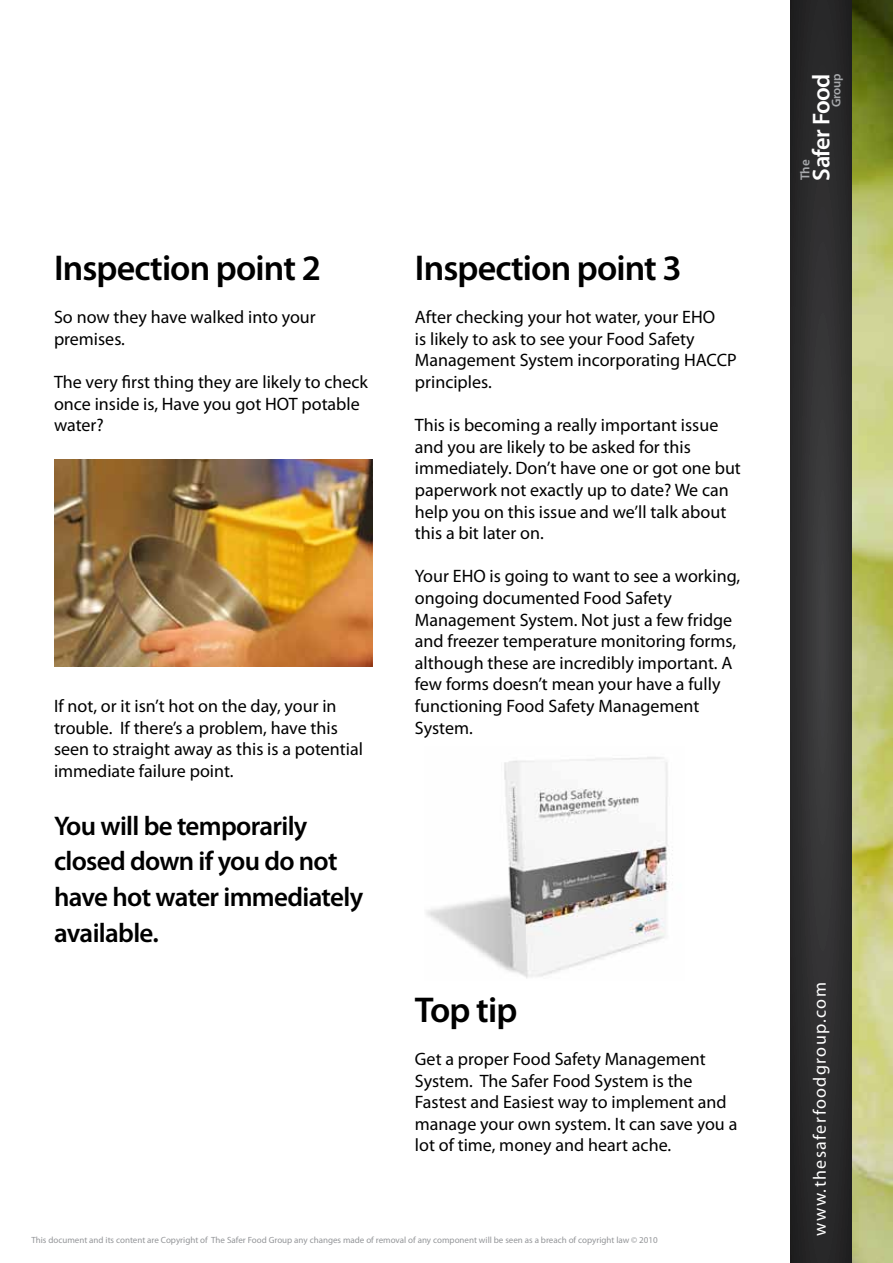
<style>
.page{position:relative;width:893px;height:1263px;background:#fff}
.page>*{position:absolute;margin:0;border:0;box-sizing:border-box;transform-origin:0 0}
.t1{font:600 36px "Myriad Pro";letter-spacing:-.025em;color:#000}
.t2{font:600 27px/36px "Myriad Pro";letter-spacing:-.025em;color:#000}
.t3{font:600 24.45px "Myriad Pro";letter-spacing:-.025em;color:#fff}
.t4{font:18px/21.6px "Myriad Pro";color:#000}
.t5{font:18px "Myriad Pro";letter-spacing:.075em;color:#fff}
.t6{font:600 13.05px "Myriad Pro";color:#a7a9ac}
.t7{font:600 12.6px "Myriad Pro";letter-spacing:-.025em;color:#a7a9ac}
.t8{font:9px "Myriad Pro";color:#939598}
</style>
<div class="page">
<svg style="left:791px;top:0;width:62px;height:1263px;background:#302f2f"></svg>
<img style="left:426px;top:757px;width:247px;height:222px">
<img style="left:54px;top:459px;width:318px;height:207px">
<img style="left:853px;top:0;width:40px;height:1263px">
<h1 class="t1" style="left:54px;top:245px;width:268px">Inspection point 2</h1>
<p class="t4" style="left:54px;top:306px;width:263px">So now they have walked into your premises.</p>
<p class="t4" style="left:54px;top:371px;width:316px">The very first thing they are likely to check once inside is, Have you got HOT potable water?</p>
<p class="t4" style="left:54px;top:695px;width:310px">If not, or it isn’t hot on the day, your in trouble. If there’s a problem, have this seen to straight away as this is a potential immediate failure point.</p>
<h2 class="t2" style="left:54px;top:807px;width:311px">You will be temporarily closed down if you do not have hot water immediately available.</h2>
<h1 class="t1" style="left:415px;top:245px;width:268px">Inspection point 3</h1>
<p class="t4" style="left:415px;top:306px;width:323px">After checking your hot water, your EHO<br>is likely to ask to see your Food Safety<br>Management System incorporating HACCP principles.</p>
<p class="t4" style="left:415px;top:414px;width:327px">This is becoming a really important issue and you are likely to be asked for this immediately. Don’t have one or got one but paperwork not exactly up to date? We can help you on this issue and we’ll talk about this a bit later on.</p>
<p class="t4" style="left:415px;top:565px;width:327px">Your EHO is going to want to see a working, ongoing documented Food Safety Management System. Not just a few fridge and freezer temperature monitoring forms, although these are incredibly important. A few forms doesn’t mean your have a fully functioning Food Safety Management System.</p>
<h1 class="t1" style="left:415px;top:987px;width:104px">Top tip</h1>
<p class="t4" style="left:415px;top:1048px;width:324px">Get a proper Food Safety Management System. The Safer Food System is the Fastest and Easiest way to implement and manage your own system. It can save you a lot of time, money and heart ache.</p>
<p class="t8" style="left:31px;top:1234px;width:628px">This document and its content are Copyright of The Safer Food Group any changes made of removal of any component will be seen as a breach of copyright law © 2010</p>
<h3 class="t3" style="left:806px;top:181px;width:109px;rotate:-90deg">Safer Food</h3>
<p class="t7" style="left:828px;top:107px;width:35px;rotate:-90deg">Group</p>
<p class="t6" style="left:797px;top:180px;width:22px;rotate:-90deg">The</p>
<p class="t5" style="left:809px;top:1236px;width:255px;rotate:-90deg">www.thesaferfoodgroup.com</p>
</div>
